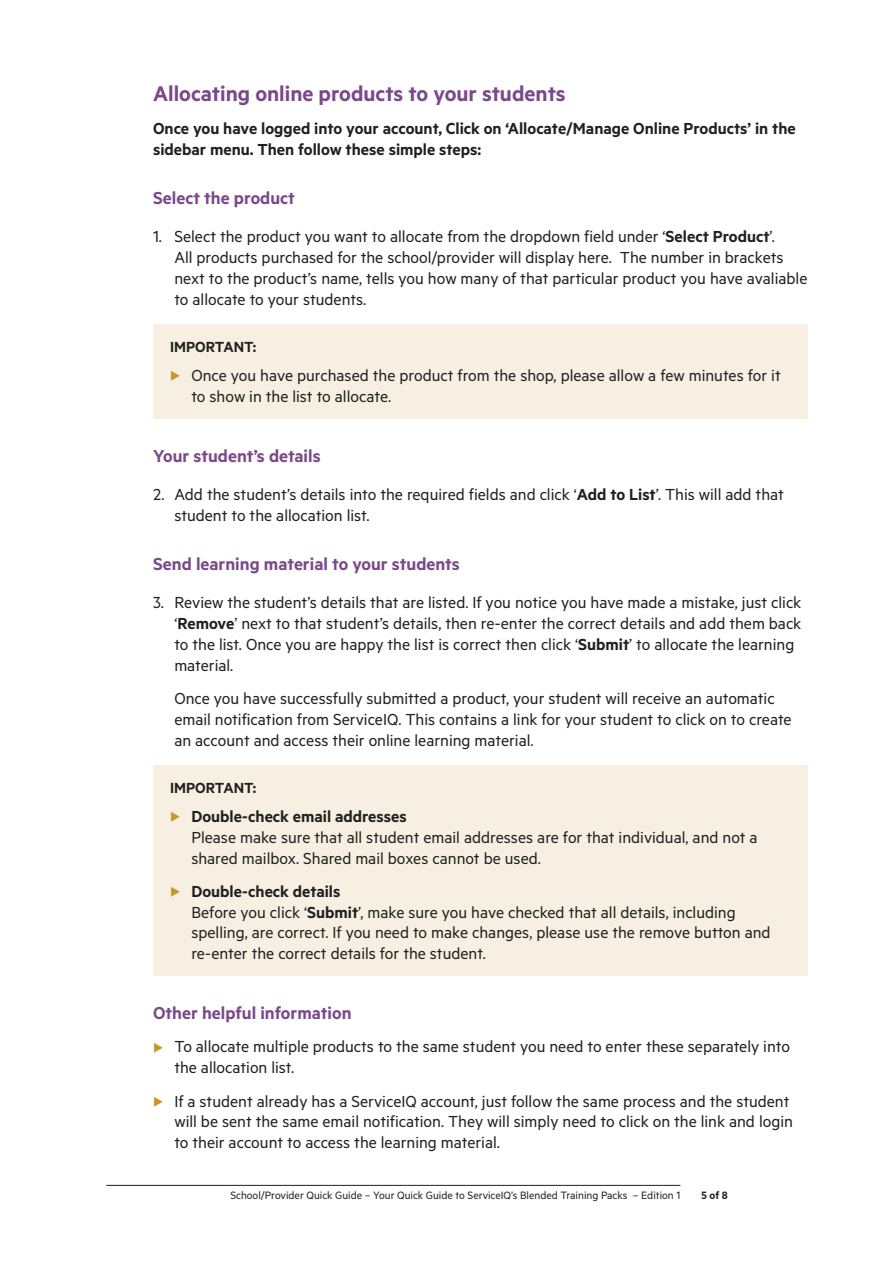
<style>
.page{position:relative;width:893px;height:1263px;background:#fff}
.page>*{position:absolute;margin:0;border:0;box-sizing:border-box;transform-origin:0 0}
.t1{font:600 24px "Metric";color:#7b488a}
.t2{font:600 19.5px "Metric";color:#7b488a}
.t3{font:18px/21px "Metric";color:#231f20}
.t4{font:600 18px/21px "Metric";color:#231f20}
.t5{font:600 16.5px "Metric";color:#231f20}
.t6{font:12px "Metric";color:#231f20}
.t7{font:600 12px "Metric";color:#231f20}
.s1{font-weight:600}
.s2{color:#c79626}
</style>
<div class="page">
<hr style="left:106px;top:1185px;width:574px;height:1px;background:#231f20">
<div style="left:153px;top:324px;width:655px;height:95px;background:#f7f0e2"></div>
<div style="left:153px;top:765px;width:655px;height:211px;background:#f7f0e2"></div>
<h1 class="t1" style="left:153px;top:79px;width:414px">Allocating online products to your students</h1>
<p class="t4" style="left:153px;top:118px;width:644px">Once you have logged into your account, Click on ‘Allocate/Manage Online Products’ in the sidebar menu. Then follow these simple steps:</p>
<p class="t2" style="left:153px;top:187px;width:143px">Select the product</p>
<p class="t3" style="left:174px;top:226px;width:635px;text-indent:-21px">1. Select the product you want to allocate from the dropdown field under ‘<span class="s1">Select Product</span>’.<br>All products purchased for the school/provider will display here. The number in brackets next to the product’s name, tells you how many of that particular product you have avaliable to allocate to your students.</p>
<p class="t5" style="left:170px;top:337px;width:88px">IMPORTANT:</p>
<p class="t3" style="left:191px;top:364px;width:591px;text-indent:-21px"><span class="s2">◆</span> Once you have purchased the product from the shop, please allow a few minutes for it to show in the list to allocate.</p>
<p class="t2" style="left:153px;top:444px;width:169px">Your student’s details</p>
<p class="t3" style="left:174px;top:483px;width:611px;text-indent:-21px">2. Add the student’s details into the required fields and click ‘<span class="s1">Add to List</span>’. This will add that student to the allocation list.</p>
<p class="t2" style="left:153px;top:552px;width:308px">Send learning material to your students</p>
<p class="t3" style="left:174px;top:591px;width:628px;text-indent:-21px">3. Review the student’s details that are listed. If you notice you have made a mistake, just click ‘<span class="s1">Remove</span>’ next to that student’s details, then re-enter the correct details and add them back to the list. Once you are happy the list is correct then click ‘<span class="s1">Submit</span>’ to allocate the learning material.</p>
<p class="t3" style="left:174px;top:688px;width:619px">Once you have successfully submitted a product, your student will receive an automatic email notification from ServiceIQ. This contains a link for your student to click on to create an account and access their online learning material.</p>
<p class="t5" style="left:170px;top:778px;width:88px">IMPORTANT:</p>
<p class="t3" style="left:191px;top:805px;width:568px;text-indent:-21px"><span class="s2">◆</span> <span class="s1">Double-check email addresses<br></span>Please make sure that all student email addresses are for that individual, and not a shared mailbox. Shared mail boxes cannot be used.</p>
<p class="t3" style="left:191px;top:880px;width:581px;text-indent:-21px"><span class="s2">◆</span> <span class="s1">Double-check details<br></span>Before you click ‘<span class="s1">Submit</span>’, make sure you have checked that all details, including spelling, are correct. If you need to make changes, please use the remove button and re-enter the correct details for the student.</p>
<p class="t2" style="left:153px;top:1001px;width:200px">Other helpful information</p>
<p class="t3" style="left:174px;top:1036px;width:617px;text-indent:-21px"><span class="s2">◆</span> To allocate multiple products to the same student you need to enter these separately into the allocation list.</p>
<p class="t3" style="left:174px;top:1090px;width:620px;text-indent:-21px"><span class="s2">◆</span> If a student already has a ServiceIQ account, just follow the same process and the student will be sent the same email notification. They will simply need to click on the link and login to their account to access the learning material.</p>
<p class="t6" style="left:230px;top:1188px;width:451px">School/Provider Quick Guide – Your Quick Guide to ServiceIQ’s Blended Training Packs – Edition 1</p>
<p class="t7" style="left:702px;top:1187px;width:28px">5 of 8</p>
</div>
